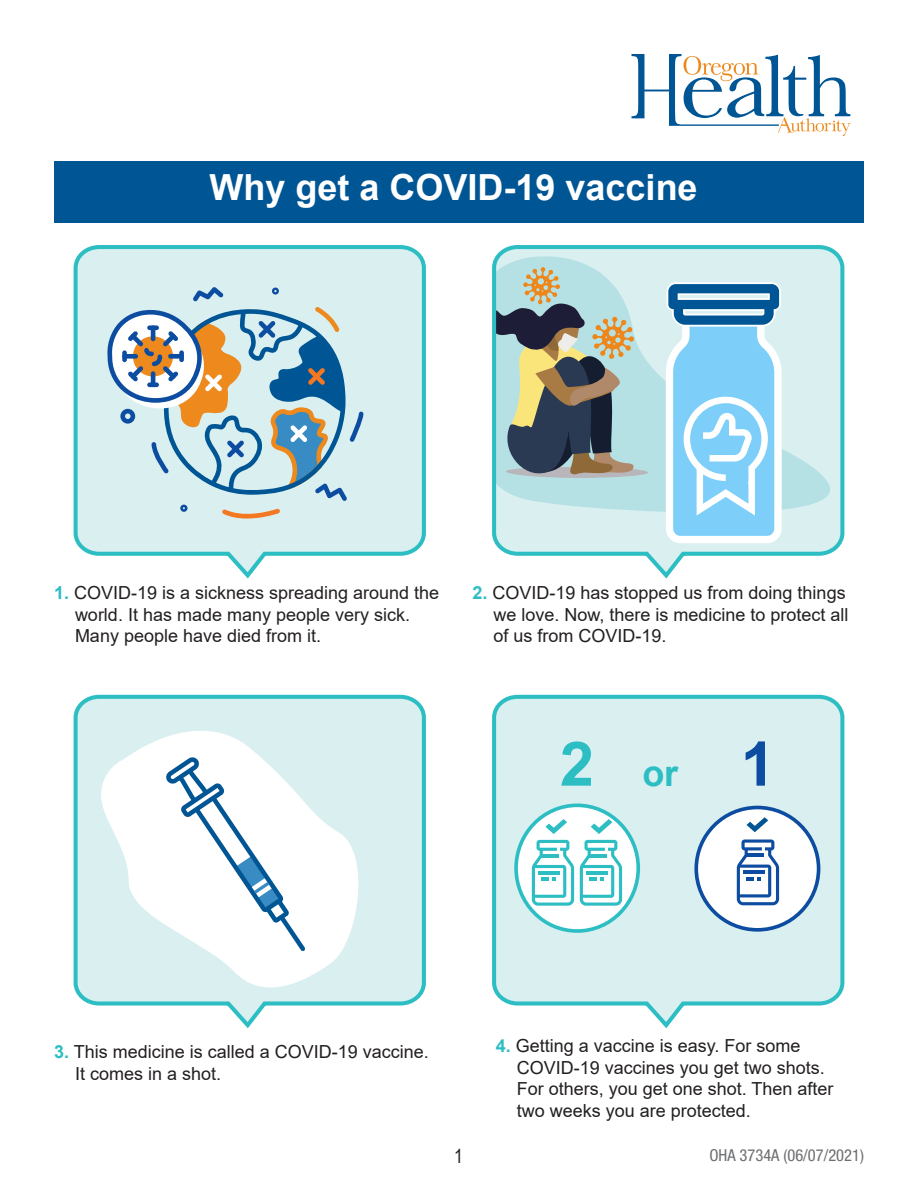
<style>
.page{position:relative;width:918px;height:1188px;background:#fff}
.page>*{position:absolute;margin:0;border:0;box-sizing:border-box;transform-origin:0 0}
.t1{font:700 36px "Arial";color:#fff}
.body{font:700 36px "Arial";color:#2dbec4}
.t2{font:19.5px "Arial Narrow";color:#231f20}
.Body_numbered{font:18px/21.6px "Arial";color:#231f20}
.t3{font:condensed 16.5px "Helvetica Neue LT Std";color:#6c6d70}
.s1{font-weight:700;color:#2dbec4}
.s2{font-size:61.5px}
.s3{font-size:61.5px;color:#0d4da1}
</style>
<div class="page">
<svg style="left:492px;top:694px;width:353px;height:335px"></svg>
<div style="left:54px;top:161px;width:810px;height:61px;background:#005594"></div>
<svg style="left:492px;top:245px;width:353px;height:334px"></svg>
<svg style="left:73px;top:245px;width:353px;height:334px"></svg>
<svg style="left:631px;top:54px;width:219px;height:82px"></svg>
<svg style="left:73px;top:694px;width:353px;height:335px"></svg>
<div style="left:516px;top:805px;width:122px;height:126px;background:#fff;border-radius:50%"></div>
<div style="left:514px;top:804px;width:126px;height:129px;border:4px solid #2dbec4;border-radius:50%"></div>
<svg style="left:545px;top:819px;width:22px;height:15px"></svg>
<svg style="left:591px;top:819px;width:21px;height:15px"></svg>
<svg style="left:532px;top:840px;width:42px;height:66px"></svg>
<svg style="left:580px;top:840px;width:42px;height:66px"></svg>
<div style="left:696px;top:808px;width:123px;height:122px;background:#fff;border-radius:50%"></div>
<div style="left:694px;top:806px;width:126px;height:126px;border:4px solid #0d4da1;border-radius:50%"></div>
<svg style="left:737px;top:840px;width:42px;height:65px"></svg>
<svg style="left:747px;top:817px;width:21px;height:15px"></svg>
<h1 class="t1" style="left:210px;top:162px;width:490px">Why get a COVID-19 vaccine</h1>
<p class="Body_numbered" style="left:75px;top:582px;width:366px;text-indent:-21px"><span class="s1">1.</span> COVID-19 is a sickness spreading around the world. It has made many people very sick.<br>Many people have died from it.</p>
<p class="Body_numbered" style="left:494px;top:582px;width:357px;text-indent:-21px"><span class="s1">2.</span> COVID-19 has stopped us from doing things we love. Now, there is medicine to protect all of us from COVID-19.</p>
<p class="body" style="left:560px;top:748px;width:217px"><span class="s2">2</span> or <span class="s3">1</span></p>
<p class="Body_numbered" style="left:75px;top:1041px;width:355px;text-indent:-21px"><span class="s1">3.</span> This medicine is called a COVID-19 vaccine.<br>It comes in a shot.</p>
<p class="Body_numbered" style="left:517px;top:1035px;width:318px;text-indent:-21px"><span class="s1">4.</span> Getting a vaccine is easy. For some COVID-19 vaccines you get two shots.<br>For others, you get one shot. Then after two weeks you are protected.</p>
<p class="t2" style="left:454px;top:1142px;width:10px">1</p>
<p class="t3" style="left:709px;top:1145px;width:156px">OHA 3734A (06/07/2021)</p>
</div>
